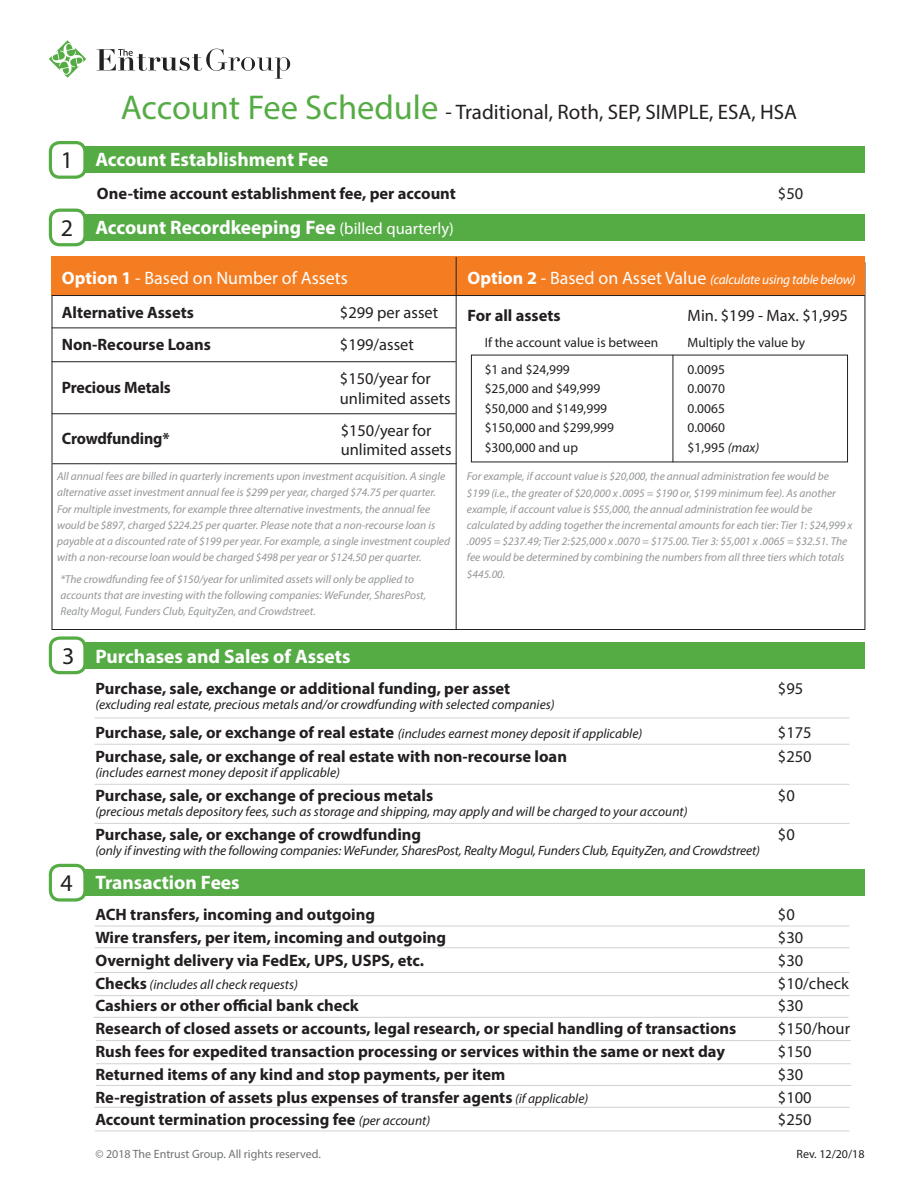
<style>
.page{position:relative;width:918px;height:1188px;background:#fff}
.page>*{position:absolute;margin:0;border:0;box-sizing:border-box;transform-origin:0 0}
.t1{font:24px "Myriad Pro";color:#231f20}
.t2{font:21px "Myriad Pro";color:#231f20}
.t3{font:700 19.5px "Myriad Pro";color:#fff}
.t4{font:18px "Myriad Pro";color:#fff}
.t5{font:700 16.5px "Myriad Pro";color:#231f20}
.t6{font:16.5px/19.5px "Myriad Pro";color:#231f20}
.t7{font:italic 13.5px "Myriad Pro";color:#231f20}
.t8{font:13.5px "Myriad Pro";color:#231f20}
.t9{font:italic 13.5px "Myriad Pro";letter-spacing:-.02em;color:#fff}
.t10{font:12px "Myriad Pro";color:#717373}
.t11{font:12px "Myriad Pro";color:#231f20}
.t12{font:italic 11.4px/16.2px "Myriad Pro";color:#939598}
.s1{font-size:34.5px;color:#55ac45}
.s2{font-weight:400;font-size:16.5px}
.s3{font-weight:700}
.s4{font-weight:700;font-style:normal;font-size:18px}
.s5{font-style:normal;font-size:18px}
.s6{font-style:italic}
.s7{font-weight:700;font-style:normal;font-size:16.5px}
.s8{font-weight:400;font-style:italic;font-size:13.5px}
</style>
<div class="page">
<svg style="left:49px;top:40px;width:37px;height:38px"></svg>
<svg style="left:97px;top:49px;width:193px;height:30px"></svg>
<div style="left:55px;top:869px;width:810px;height:27px;background:#55ac45"></div>
<div style="left:50px;top:865px;width:35px;height:35px;background:#fff;border-radius:9px"></div>
<div style="left:49px;top:864px;width:38px;height:38px;border:3px solid #55ac45;border-radius:9px"></div>
<div style="left:55px;top:642px;width:810px;height:27px;background:#55ac45"></div>
<div style="left:50px;top:638px;width:35px;height:35px;background:#fff;border-radius:9px"></div>
<div style="left:49px;top:636px;width:38px;height:38px;border:3px solid #55ac45;border-radius:9px"></div>
<hr style="left:94px;top:718px;width:756px;height:1px;background:#d1d2d4">
<hr style="left:94px;top:744px;width:756px;height:1px;background:#d1d2d4">
<hr style="left:94px;top:784px;width:756px;height:1px;background:#d1d2d4">
<hr style="left:94px;top:823px;width:756px;height:1px;background:#d1d2d4">
<div style="left:52px;top:146px;width:813px;height:27px;background:#55ac45"></div>
<div style="left:50px;top:143px;width:35px;height:34px;background:#fff;border-radius:9px"></div>
<div style="left:49px;top:141px;width:38px;height:38px;border:3px solid #55ac45;border-radius:9px"></div>
<div style="left:52px;top:214px;width:813px;height:27px;background:#55ac45"></div>
<div style="left:50px;top:210px;width:35px;height:35px;background:#fff;border-radius:9px"></div>
<div style="left:49px;top:209px;width:38px;height:37px;border:3px solid #55ac45;border-radius:9px"></div>
<div style="left:52px;top:256px;width:813px;height:40px;background:#f47d21"></div>
<hr style="left:52px;top:328px;width:404px;height:1px;background:#231f20">
<hr style="left:52px;top:295px;width:813px;height:1px;background:#231f20">
<hr style="left:52px;top:361px;width:404px;height:1px;background:#231f20">
<hr style="left:52px;top:413px;width:404px;height:1px;background:#231f20">
<hr style="left:456px;top:257px;width:1px;height:373px;background:#231f20">
<hr style="left:673px;top:355px;width:1px;height:107px;background:#231f20">
<hr style="left:52px;top:463px;width:405px;height:1px;background:#231f20">
<hr style="left:94px;top:926px;width:756px;height:1px;background:#d1d2d4">
<hr style="left:94px;top:947px;width:756px;height:1px;background:#d1d2d4">
<hr style="left:94px;top:972px;width:756px;height:1px;background:#d1d2d4">
<hr style="left:94px;top:995px;width:756px;height:1px;background:#d1d2d4">
<hr style="left:94px;top:1107px;width:756px;height:1px;background:#d1d2d4">
<hr style="left:94px;top:1131px;width:756px;height:1px;background:#d1d2d4">
<hr style="left:93px;top:1017px;width:756px;height:1px;background:#d1d2d4">
<hr style="left:96px;top:1040px;width:755px;height:1px;background:#d1d2d4">
<hr style="left:96px;top:1063px;width:755px;height:1px;background:#d1d2d4">
<hr style="left:96px;top:1085px;width:755px;height:1px;background:#d1d2d4">
<p class="t1" style="left:61px;top:145px;width:14px">1</p>
<p class="t2" style="left:121px;top:99px;width:678px"><span class="s1">Account Fee Schedule</span> - Traditional, Roth, SEP, SIMPLE, ESA, HSA</p>
<p class="t3" style="left:95px;top:147px;width:235px">Account Establishment Fee</p>
<p class="t5" style="left:97px;top:183px;width:360px">One-time account establishment fee, per account</p>
<p class="t6" style="left:778px;top:183px;width:27px">$50</p>
<p class="t1" style="left:61px;top:213px;width:14px">2</p>
<p class="t3" style="left:95px;top:215px;width:360px">Account Recordkeeping Fee <span class="s2">(billed quarterly)</span></p>
<p class="t4" style="left:62px;top:267px;width:288px"><span class="s3">Option 1</span> - Based on Number of Assets</p>
<p class="t9" style="left:467px;top:271px;width:390px"><span class="s4">Option 2</span> <span class="s5">- Based on Asset Value</span> (calculate using table below)</p>
<p class="t5" style="left:62px;top:301px;width:134px">Alternative Assets</p>
<p class="t6" style="left:340px;top:302px;width:100px">$299 per asset</p>
<p class="t5" style="left:62px;top:334px;width:150px">Non-Recourse Loans</p>
<p class="t6" style="left:340px;top:335px;width:75px">$199/asset</p>
<p class="t5" style="left:62px;top:377px;width:110px">Precious Metals</p>
<p class="t6" style="left:340px;top:369px;width:112px">$150/year for unlimited assets</p>
<p class="t5" style="left:62px;top:428px;width:109px">Crowdfunding*</p>
<p class="t6" style="left:341px;top:420px;width:112px">$150/year for unlimited assets</p>
<p class="t12" style="left:57px;top:468px;width:395px">All annual fees are billed in quarterly increments upon investment acquisition. A single alternative asset investment annual fee is $299 per year, charged $74.75 per quarter.<br>For multiple investments, for example three alternative investments, the annual fee would be $897, charged $224.25 per quarter. Please note that a non-recourse loan is payable at a discounted rate of $199 per year. For example, a single investment coupled with a non-recourse loan would be charged $498 per year or $124.50 per quarter.</p>
<p class="t12" style="left:60px;top:571px;width:367px">*The crowdfunding fee of $150/year for unlimited assets will only be applied to accounts that are investing with the following companies: WeFunder, SharesPost,<br>Realty Mogul, Funders Club, EquityZen, and Crowdstreet.</p>
<p class="t5" style="left:467px;top:305px;width:95px">For all assets</p>
<p class="t6" style="left:688px;top:305px;width:162px">Min. $199 - Max. $1,995</p>
<p class="t8" style="left:485px;top:335px;width:175px">If the account value is between</p>
<p class="t8" style="left:485px;top:361px;width:87px">$1 and $24,999</p>
<p class="t8" style="left:485px;top:380px;width:117px">$25,000 and $49,999</p>
<p class="t8" style="left:485px;top:400px;width:124px">$50,000 and $149,999</p>
<p class="t8" style="left:485px;top:419px;width:131px">$150,000 and $299,999</p>
<p class="t8" style="left:485px;top:439px;width:95px">$300,000 and up</p>
<p class="t8" style="left:688px;top:335px;width:119px">Multiply the value by</p>
<p class="t8" style="left:688px;top:361px;width:39px">0.0095</p>
<p class="t8" style="left:688px;top:380px;width:39px">0.0070</p>
<p class="t8" style="left:688px;top:400px;width:39px">0.0065</p>
<p class="t8" style="left:688px;top:419px;width:39px">0.0060</p>
<p class="t8" style="left:688px;top:439px;width:73px">$1,995 <span class="s6">(max)</span></p>
<p class="t12" style="left:467px;top:468px;width:387px">For example, if account value is $20,000, the annual administration fee would be $199 (i.e., the greater of $20,000 x .0095 = $190 or, $199 minimum fee). As another example, if account value is $55,000, the annual administration fee would be calculated by adding together the incremental amounts for each tier: Tier 1: $24,999 x .0095 = $237.49; Tier 2:$25,000 x .0070 = $175.00. Tier 3: $5,001 x .0065 = $32.51. The fee would be determined by combining the numbers from all three tiers which totals $445.00.</p>
<p class="t1" style="left:62px;top:641px;width:14px">3</p>
<p class="t3" style="left:95px;top:643px;width:257px">Purchases and Sales of Assets</p>
<p class="t5" style="left:95px;top:677px;width:416px">Purchase, sale, exchange or additional funding, per asset</p>
<p class="t7" style="left:95px;top:696px;width:461px">(excluding real estate, precious metals and/or crowdfunding with selected companies)</p>
<p class="t7" style="left:95px;top:725px;width:548px"><span class="s7">Purchase, sale, or exchange of real estate</span> (includes earnest money deposit if applicable)</p>
<p class="t5" style="left:95px;top:746px;width:473px">Purchase, sale, or exchange of real estate with non-recourse loan</p>
<p class="t7" style="left:95px;top:764px;width:246px">(includes earnest money deposit if applicable)</p>
<p class="t5" style="left:95px;top:785px;width:339px">Purchase, sale, or exchange of precious metals</p>
<p class="t7" style="left:95px;top:803px;width:594px">(precious metals depository fees, such as storage and shipping, may apply and will be charged to your account)</p>
<p class="t5" style="left:95px;top:824px;width:327px">Purchase, sale, or exchange of crowdfunding</p>
<p class="t7" style="left:95px;top:843px;width:666px">(only if investing with the following companies: WeFunder, SharesPost, Realty Mogul, Funders Club, EquityZen, and Crowdstreet)</p>
<p class="t1" style="left:60px;top:868px;width:14px">4</p>
<p class="t3" style="left:95px;top:869px;width:146px">Transaction Fees</p>
<p class="t5" style="left:95px;top:904px;width:281px">ACH transfers, incoming and outgoing</p>
<p class="t5" style="left:95px;top:927px;width:352px">Wire transfers, per item, incoming and outgoing</p>
<p class="t5" style="left:95px;top:950px;width:330px">Overnight delivery via FedEx, UPS, USPS, etc.</p>
<p class="t7" style="left:95px;top:976px;width:204px"><span class="s7">Checks</span> (includes all check requests)</p>
<p class="t5" style="left:95px;top:995px;width:265px">Cashiers or other official bank check</p>
<p class="t5" style="left:95px;top:1018px;width:643px">Research of closed assets or accounts, legal research, or special handling of transactions</p>
<p class="t5" style="left:95px;top:1041px;width:631px">Rush fees for expedited transaction processing or services within the same or next day</p>
<p class="t5" style="left:95px;top:1064px;width:412px">Returned items of any kind and stop payments, per item</p>
<p class="t5" style="left:95px;top:1086px;width:494px">Re-registration of assets plus expenses of transfer agents <span class="s8">(if applicable)</span></p>
<p class="t5" style="left:95px;top:1109px;width:336px">Account termination processing fee <span class="s8">(per account)</span></p>
<p class="t10" style="left:95px;top:1147px;width:227px">© 2018 The Entrust Group. All rights reserved.</p>
<p class="t6" style="left:778px;top:678px;width:27px">$95</p>
<p class="t6" style="left:778px;top:723px;width:35px">$175</p>
<p class="t6" style="left:778px;top:746px;width:35px">$250</p>
<p class="t6" style="left:778px;top:785px;width:18px">$0</p>
<p class="t6" style="left:778px;top:824px;width:18px">$0</p>
<p class="t6" style="left:778px;top:905px;width:18px">$0</p>
<p class="t6" style="left:778px;top:927px;width:27px">$30</p>
<p class="t6" style="left:778px;top:950px;width:27px">$30</p>
<p class="t6" style="left:778px;top:973px;width:72px">$10/check</p>
<p class="t6" style="left:778px;top:996px;width:27px">$30</p>
<p class="t6" style="left:778px;top:1019px;width:74px">$150/hour</p>
<p class="t6" style="left:778px;top:1041px;width:35px">$150</p>
<p class="t6" style="left:778px;top:1064px;width:27px">$30</p>
<p class="t6" style="left:778px;top:1087px;width:35px">$100</p>
<p class="t6" style="left:778px;top:1110px;width:35px">$250</p>
<p class="t11" style="left:797px;top:1147px;width:70px">Rev. 12/20/18</p>
</div>
